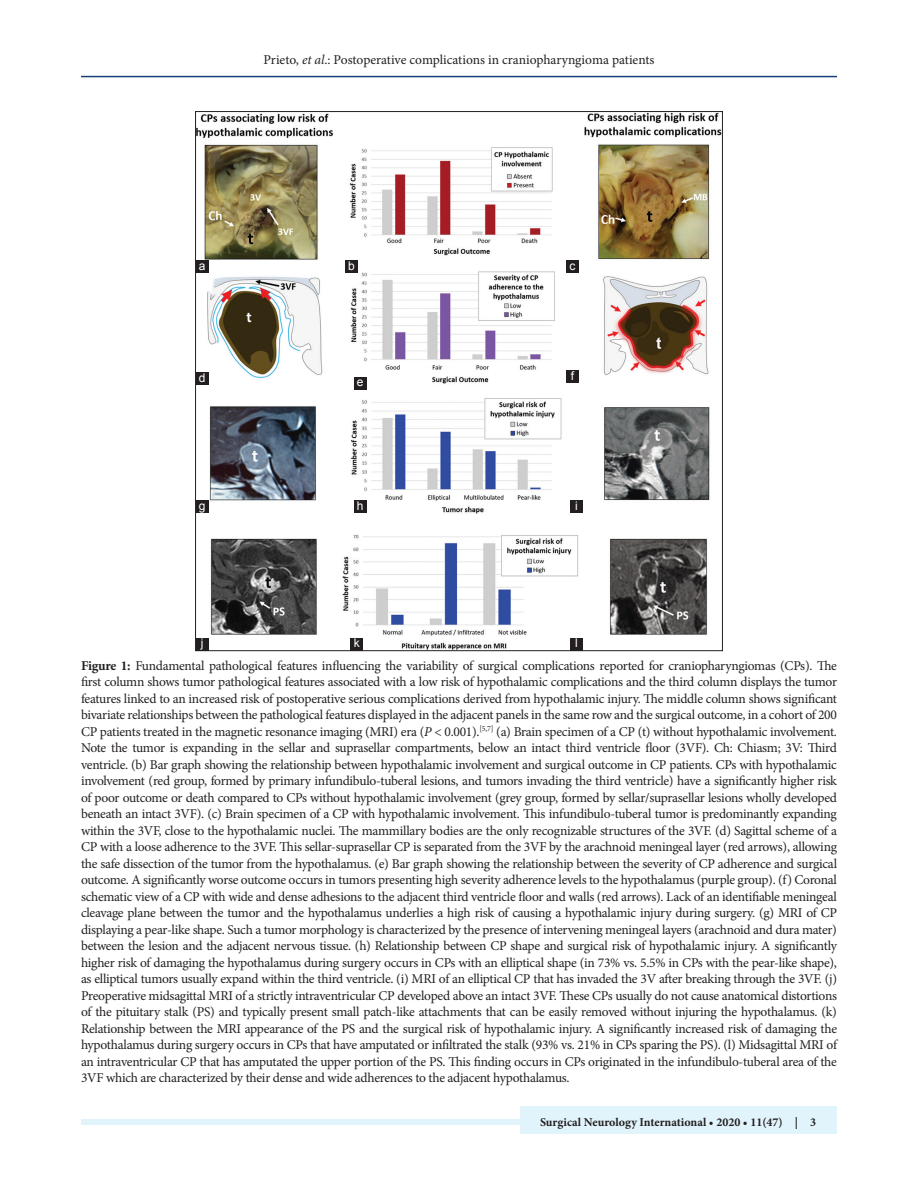
<style>
.page{position:relative;width:918px;height:1188px;background:#fff}
.page>*{position:absolute;margin:0;border:0;box-sizing:border-box;transform-origin:0 0}
.FGC{font:13.5px/16.5px "Minion Pro";letter-spacing:-.01em;color:#231f20;text-align:justify}
.JF{font:700 12px "Minion Pro";color:#231f20}
.LABEL{font:12px "Arial";color:#fff}
.s1{font-style:italic}
.s2{font-weight:700}
</style>
<div class="page">
<hr style="left:81px;top:76px;width:756px;height:1px;background:#164077">
<div style="left:81px;top:1119px;width:756px;height:6px;background:#e1f4fc"></div>
<div style="left:520px;top:1106px;width:317px;height:28px;background:#e1f4fc"></div>
<img style="left:197px;top:113px;width:524px;height:536px">
<div style="left:196px;top:260px;width:13px;height:13px;background:#231f20"></div>
<div style="left:196px;top:373px;width:13px;height:12px;background:#231f20"></div>
<div style="left:196px;top:500px;width:12px;height:13px;background:#231f20"></div>
<div style="left:196px;top:638px;width:12px;height:12px;background:#231f20"></div>
<div style="left:345px;top:260px;width:13px;height:13px;background:#231f20"></div>
<div style="left:354px;top:377px;width:12px;height:12px;background:#231f20"></div>
<div style="left:354px;top:500px;width:12px;height:13px;background:#231f20"></div>
<div style="left:351px;top:638px;width:12px;height:12px;background:#231f20"></div>
<div style="left:566px;top:260px;width:13px;height:13px;background:#231f20"></div>
<div style="left:566px;top:370px;width:13px;height:13px;background:#231f20"></div>
<div style="left:570px;top:500px;width:13px;height:13px;background:#231f20"></div>
<div style="left:570px;top:638px;width:13px;height:12px;background:#231f20"></div>
<p class="FGC" style="left:263px;top:51px;width:393px">Prieto, <span class="s1">et al</span>.: Postoperative complications in craniopharyngioma patients</p>
<p class="LABEL" style="left:199px;top:257px;width:8px">a</p>
<p class="LABEL" style="left:348px;top:257px;width:8px">b</p>
<p class="LABEL" style="left:569px;top:257px;width:7px">c</p>
<p class="LABEL" style="left:199px;top:370px;width:8px">d</p>
<p class="LABEL" style="left:357px;top:374px;width:8px">e</p>
<p class="LABEL" style="left:571px;top:368px;width:5px">f</p>
<p class="LABEL" style="left:199px;top:498px;width:8px">g</p>
<p class="LABEL" style="left:357px;top:498px;width:8px">h</p>
<p class="LABEL" style="left:575px;top:498px;width:4px">i</p>
<p class="LABEL" style="left:201px;top:635px;width:4px">j</p>
<p class="LABEL" style="left:354px;top:635px;width:7px">k</p>
<p class="LABEL" style="left:575px;top:635px;width:4px">l</p>
<p class="FGC" style="left:81px;top:657px;width:758px"><span class="s2">Figure 1:</span> Fundamental pathological features influencing the variability of surgical complications reported for craniopharyngiomas (CPs). The first column shows tumor pathological features associated with a low risk of hypothalamic complications and the third column displays the tumor features linked to an increased risk of postoperative serious complications derived from hypothalamic injury. The middle column shows significant bivariate relationships between the pathological features displayed in the adjacent panels in the same row and the surgical outcome, in a cohort of 200<br>CP patients treated in the magnetic resonance imaging (MRI) era (<span class="s1">P</span> &lt; 0.001).<sup>[5,7]</sup> (a) Brain specimen of a CP (t) without hypothalamic involvement.<br>Note the tumor is expanding in the sellar and suprasellar compartments, below an intact third ventricle floor (3VF). Ch: Chiasm; 3V: Third ventricle. (b) Bar graph showing the relationship between hypothalamic involvement and surgical outcome in CP patients. CPs with hypothalamic involvement (red group, formed by primary infundibulo-tuberal lesions, and tumors invading the third ventricle) have a significantly higher risk of poor outcome or death compared to CPs without hypothalamic involvement (grey group, formed by sellar/suprasellar lesions wholly developed beneath an intact 3VF). (c) Brain specimen of a CP with hypothalamic involvement. This infundibulo-tuberal tumor is predominantly expanding within the 3VF, close to the hypothalamic nuclei. The mammillary bodies are the only recognizable structures of the 3VF. (d) Sagittal scheme of a CP with a loose adherence to the 3VF. This sellar-suprasellar CP is separated from the 3VF by the arachnoid meningeal layer (red arrows), allowing the safe dissection of the tumor from the hypothalamus. (e) Bar graph showing the relationship between the severity of CP adherence and surgical outcome. A significantly worse outcome occurs in tumors presenting high severity adherence levels to the hypothalamus (purple group). (f) Coronal schematic view of a CP with wide and dense adhesions to the adjacent third ventricle floor and walls (red arrows). Lack of an identifiable meningeal cleavage plane between the tumor and the hypothalamus underlies a high risk of causing a hypothalamic injury during surgery. (g) MRI of CP displaying a pear-like shape. Such a tumor morphology is characterized by the presence of intervening meningeal layers (arachnoid and dura mater) between the lesion and the adjacent nervous tissue. (h) Relationship between CP shape and surgical risk of hypothalamic injury. A significantly higher risk of damaging the hypothalamus during surgery occurs in CPs with an elliptical shape (in 73% vs. 5.5% in CPs with the pear-like shape), as elliptical tumors usually expand within the third ventricle. (i) MRI of an elliptical CP that has invaded the 3V after breaking through the 3VF. (j)<br>Preoperative midsagittal MRI of a strictly intraventricular CP developed above an intact 3VF. These CPs usually do not cause anatomical distortions of the pituitary stalk (PS) and typically present small patch-like attachments that can be easily removed without injuring the hypothalamus. (k)<br>Relationship between the MRI appearance of the PS and the surgical risk of hypothalamic injury. A significantly increased risk of damaging the hypothalamus during surgery occurs in CPs that have amputated or infiltrated the stalk (93% vs. 21% in CPs sparing the PS). (l) Midsagittal MRI of an intraventricular CP that has amputated the upper portion of the PS. This finding occurs in CPs originated in the infundibulo-tuberal area of the 3VF which are characterized by their dense and wide adherences to the adjacent hypothalamus.</p>
<p class="JF" style="left:540px;top:1113px;width:278px">Surgical Neurology International • 2020 • 11(47) | 3</p>
</div>
